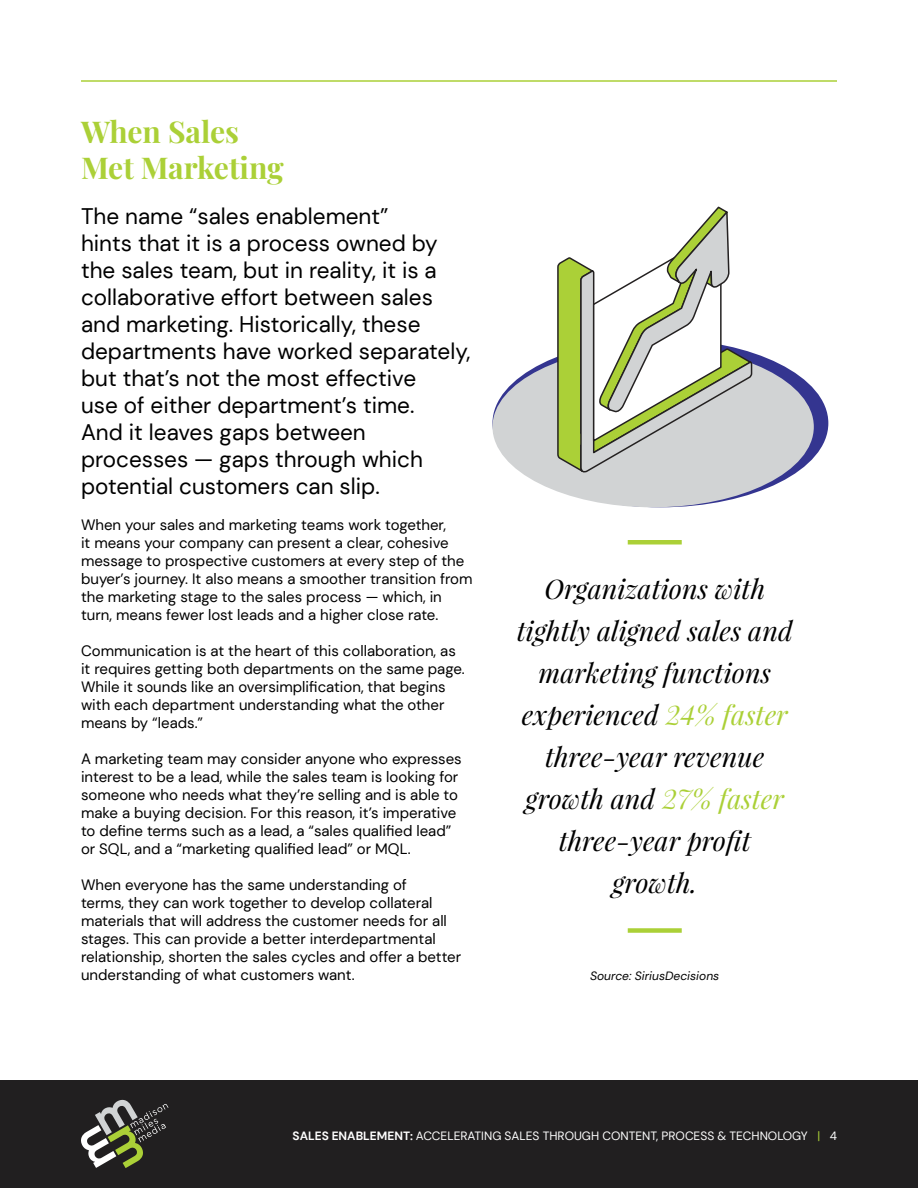
<style>
.page{position:relative;width:918px;height:1188px;background:#fff}
.page>*{position:absolute;margin:0;border:0;box-sizing:border-box;transform-origin:0 0}
.t1{font:700 30px/36px "Playfair Display";color:#abd037}
.t2{font:italic 27px/42px "Playfair Display";color:#000;text-align:center}
.t3{font:22.5px/27px "DM Sans";color:#000}
.t4{font:15px/18px "DM Sans";color:#000}
.t5{font:12px "DM Sans";color:#fff}
.t6{font:italic 12px "DM Sans";color:#000}
.s1{color:#abd037}
.s2{font-weight:700}
</style>
<div class="page">
<div style="left:492px;top:339px;width:336px;height:168px;background:#343590;border-radius:50%"></div>
<div style="left:492px;top:346px;width:322px;height:161px;background:#d1d3d4;border-radius:50%"></div>
<svg style="left:556px;top:264px;width:212px;height:193px"></svg>
<svg style="left:558px;top:206px;width:195px;height:267px"></svg>
<div style="left:628px;top:540px;width:54px;height:5px;background:#abd037"></div>
<div style="left:628px;top:928px;width:54px;height:5px;background:#abd037"></div>
<div style="left:0;top:1080px;width:918px;height:108px;background:#211f20"></div>
<svg style="left:81px;top:1099px;width:87px;height:69px"></svg>
<hr style="left:81px;top:80px;width:756px;height:2px;background:#abd037">
<h1 class="t1" style="left:81px;top:111px;width:204px">When Sales<br>Met Marketing</h1>
<p class="t3" style="left:81px;top:202px;width:391px">The name “sales enablement”<br>hints that it is a process owned by the sales team, but in reality, it is a collaborative effort between sales and marketing. Historically, these departments have worked separately, but that’s not the most effective<br>use of either department’s time.<br>And it leaves gaps between processes — gaps through which potential customers can slip.</p>
<p class="t4" style="left:81px;top:515px;width:393px">When your sales and marketing teams work together,<br>it means your company can present a clear, cohesive message to prospective customers at every step of the buyer’s journey. It also means a smoother transition from the marketing stage to the sales process — which, in turn, means fewer lost leads and a higher close rate.</p>
<p class="t4" style="left:81px;top:641px;width:385px">Communication is at the heart of this collaboration, as it requires getting both departments on the same page.<br>While it sounds like an oversimplification, that begins with each department understanding what the other means by “leads.”</p>
<p class="t4" style="left:81px;top:749px;width:382px">A marketing team may consider anyone who expresses interest to be a lead, while the sales team is looking for someone who needs what they’re selling and is able to make a buying decision. For this reason, it’s imperative to define terms such as a lead, a “sales qualified lead” or SQL, and a “marketing qualified lead” or MQL.</p>
<p class="t4" style="left:81px;top:875px;width:382px">When everyone has the same understanding of<br>terms, they can work together to develop collateral materials that will address the customer needs for all stages. This can provide a better interdepartmental relationship, shorten the sales cycles and offer a better understanding of what customers want.</p>
<h2 class="t2" style="left:517px;top:567px;width:277px">Organizations with tightly aligned sales and marketing functions experienced <span class="s1">24% faster </span>three-year revenue growth and <span class="s1">27% faster </span>three-year profit growth.</h2>
<p class="t6" style="left:590px;top:968px;width:131px">Source: SiriusDecisions</p>
<p class="t5" style="left:293px;top:1128px;width:546px"><span class="s2">SALES ENABLEMENT:</span> ACCELERATING SALES THROUGH CONTENT, PROCESS &amp; TECHNOLOGY <span class="s1">|</span> 4</p>
</div>
